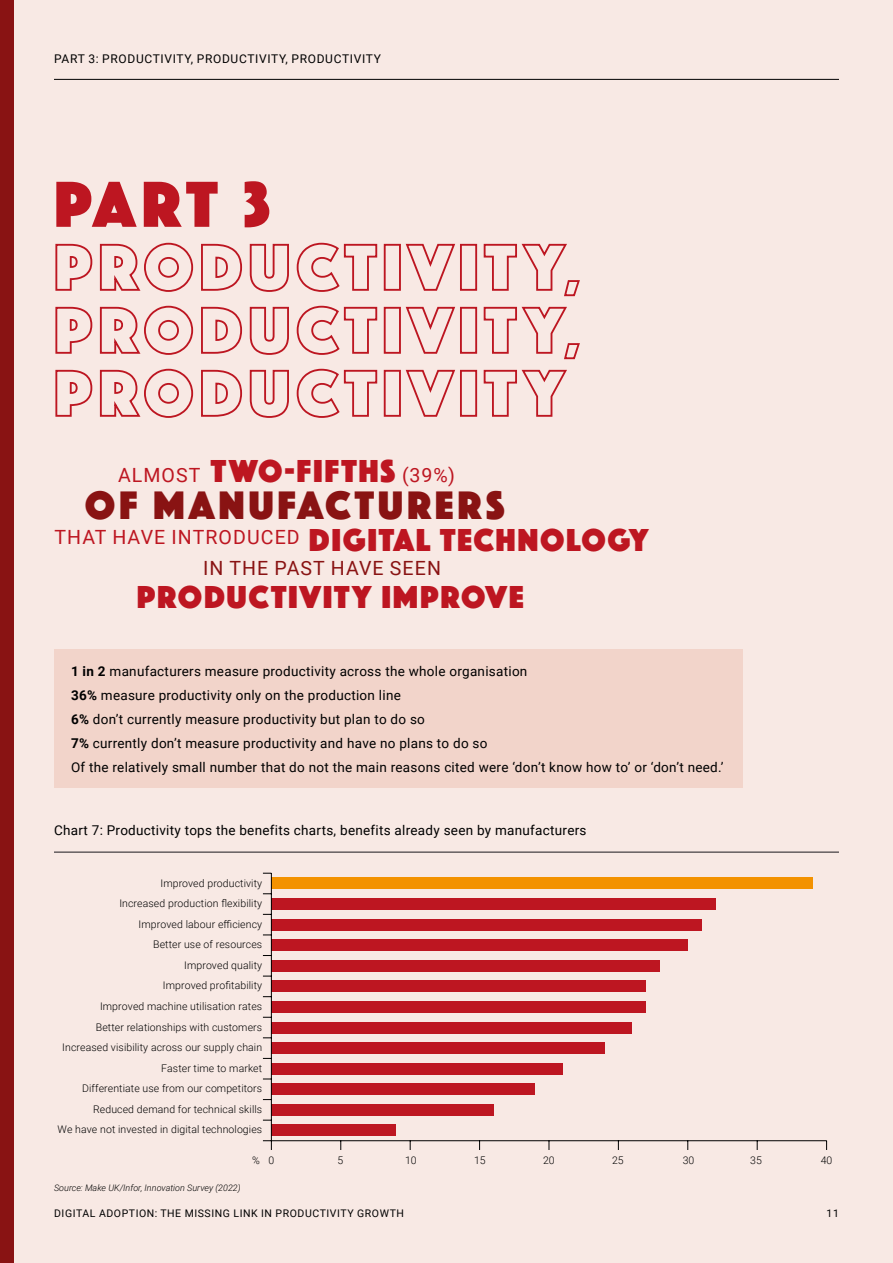
<style>
.page{position:relative;width:893px;height:1263px;background:#f8e9e4}
.page>*{position:absolute;margin:0;border:0;box-sizing:border-box;transform-origin:0 0}
.t1{font:67.5px/63px "Phosphate Solid";letter-spacing:.09em;color:#bd1621}
.t2{font:41.25px "Phosphate Solid";letter-spacing:.09em;color:#891313}
.t3{font:33px "Phosphate Solid";letter-spacing:.05em;color:#bd1621}
.t4{font:19.65px/30.6px "Roboto";letter-spacing:.055em;color:#bd1621}
.t5{font:13.5px/24px "Roboto";letter-spacing:.02em;color:#000}
.t6{font:12px "Roboto";letter-spacing:.055em;color:#000}
.t7{font:300 10.5px/20.5px "Roboto";letter-spacing:.01em;color:#000;text-align:right}
.t8{font:10.5px "Roboto";letter-spacing:.055em;color:#000}
.t9{font:italic 300 9px "Roboto";color:#000}
.s1{font-size:52.5px}
.s2{font-family:"Roboto";font-size:19.65px}
.s3{font-family:"Phosphate Solid";font-size:33px}
.s4{color:#891313}
.s5{font-weight:700}
</style>
<div class="page">
<div style="left:0;top:0;width:14px;height:1263px;background:#891313"></div>
<hr style="left:54px;top:79px;width:785px;height:1px;background:#000">
<div style="left:54px;top:649px;width:688px;height:139px;background:#f2d4ca"></div>
<hr style="left:54px;top:852px;width:785px;height:1px;background:#19161c">
<div style="left:271px;top:1125px;width:125px;height:11px;background:#bd1621"></div>
<div style="left:271px;top:1104px;width:222px;height:11px;background:#bd1621"></div>
<div style="left:271px;top:1083px;width:264px;height:12px;background:#bd1621"></div>
<div style="left:271px;top:1063px;width:292px;height:11px;background:#bd1621"></div>
<div style="left:271px;top:1042px;width:333px;height:12px;background:#bd1621"></div>
<div style="left:271px;top:1022px;width:361px;height:11px;background:#bd1621"></div>
<div style="left:271px;top:1001px;width:375px;height:12px;background:#bd1621"></div>
<div style="left:271px;top:981px;width:375px;height:11px;background:#bd1621"></div>
<div style="left:271px;top:960px;width:389px;height:11px;background:#bd1621"></div>
<div style="left:271px;top:939px;width:417px;height:12px;background:#bd1621"></div>
<div style="left:271px;top:919px;width:431px;height:11px;background:#bd1621"></div>
<div style="left:271px;top:898px;width:444px;height:12px;background:#bd1621"></div>
<div style="left:271px;top:878px;width:542px;height:11px;background:#f39200"></div>
<hr style="left:271px;top:1140px;width:556px;height:1px;background:#000">
<hr style="left:271px;top:873px;width:1px;height:268px;background:#000">
<svg style="left:263px;top:1140px;width:9px;height:10px"></svg>
<p class="t6" style="left:54px;top:50px;width:328px">PART 3: PRODUCTIVITY, PRODUCTIVITY, PRODUCTIVITY</p>
<h1 class="t1" style="left:54px;top:169px;width:527px">PART 3<br>PRODUCTIVITY<span class="s1">,<br></span>PRODUCTIVITY<span class="s1">,<br></span>PRODUCTIVITY</h1>
<h3 class="t3" style="left:211px;top:447px;width:246px">TWO-FIFTHS <span class="s2">(39%)</span></h3>
<h3 class="t4" style="left:118px;top:459px;width:84px">ALMOST</h3>
<h2 class="t2" style="left:85px;top:476px;width:421px">OF MANUFACTURERS</h2>
<h3 class="t4" style="left:203px;top:521px;width:447px;text-indent:-149px">THAT HAVE INTRODUCED <span class="s3">DIGITAL TECHNOLOGY<br></span><span class="s4">IN THE PAST HAVE SEEN</span></h3>
<h3 class="t3" style="left:137px;top:573px;width:389px">PRODUCTIVITY IMPROVE</h3>
<p class="t5" style="left:71px;top:658px;width:654px"><span class="s5">1 in 2</span> manufacturers measure productivity across the whole organisation<br><span class="s5">36%</span> measure productivity only on the production line<br><span class="s5">6%</span> don’t currently measure productivity but plan to do so<br><span class="s5">7%</span> currently don’t measure productivity and have no plans to do so<br>Of the relatively small number that do not the main reasons cited were ‘don’t know how to’ or ‘don’t need.’</p>
<p class="t5" style="left:54px;top:817px;width:534px">Chart 7: Productivity tops the benefits charts, benefits already seen by manufacturers</p>
<p class="t7" style="left:58px;top:872px;width:206px">Improved productivity<br>Increased production flexibility<br>Improved labour efficiency<br>Better use of resources<br>Improved quality<br>Improved profitability<br>Improved machine utilisation rates<br>Better relationships with customers<br>Increased visibility across our supply chain<br>Faster time to market<br>Differentiate use from our competitors<br>Reduced demand for technical skills<br>We have not invested in digital technologies</p>
<p class="t7" style="left:252px;top:1149px;width:24px">% 0</p>
<p class="t7" style="left:338px;top:1149px;width:7px">5</p>
<p class="t7" style="left:405px;top:1149px;width:13px">10</p>
<p class="t7" style="left:474px;top:1149px;width:13px">15</p>
<p class="t7" style="left:543px;top:1149px;width:13px">20</p>
<p class="t7" style="left:612px;top:1149px;width:13px">25</p>
<p class="t7" style="left:683px;top:1149px;width:13px">30</p>
<p class="t7" style="left:750px;top:1149px;width:13px">35</p>
<p class="t7" style="left:821px;top:1149px;width:13px">40</p>
<p class="t9" style="left:54px;top:1181px;width:188px">Source: Make UK/Infor, Innovation Survey (2022)</p>
<p class="t8" style="left:54px;top:1206px;width:351px">DIGITAL ADOPTION: THE MISSING LINK IN PRODUCTIVITY GROWTH</p>
<p class="t8" style="left:827px;top:1206px;width:14px">11</p>
</div>
